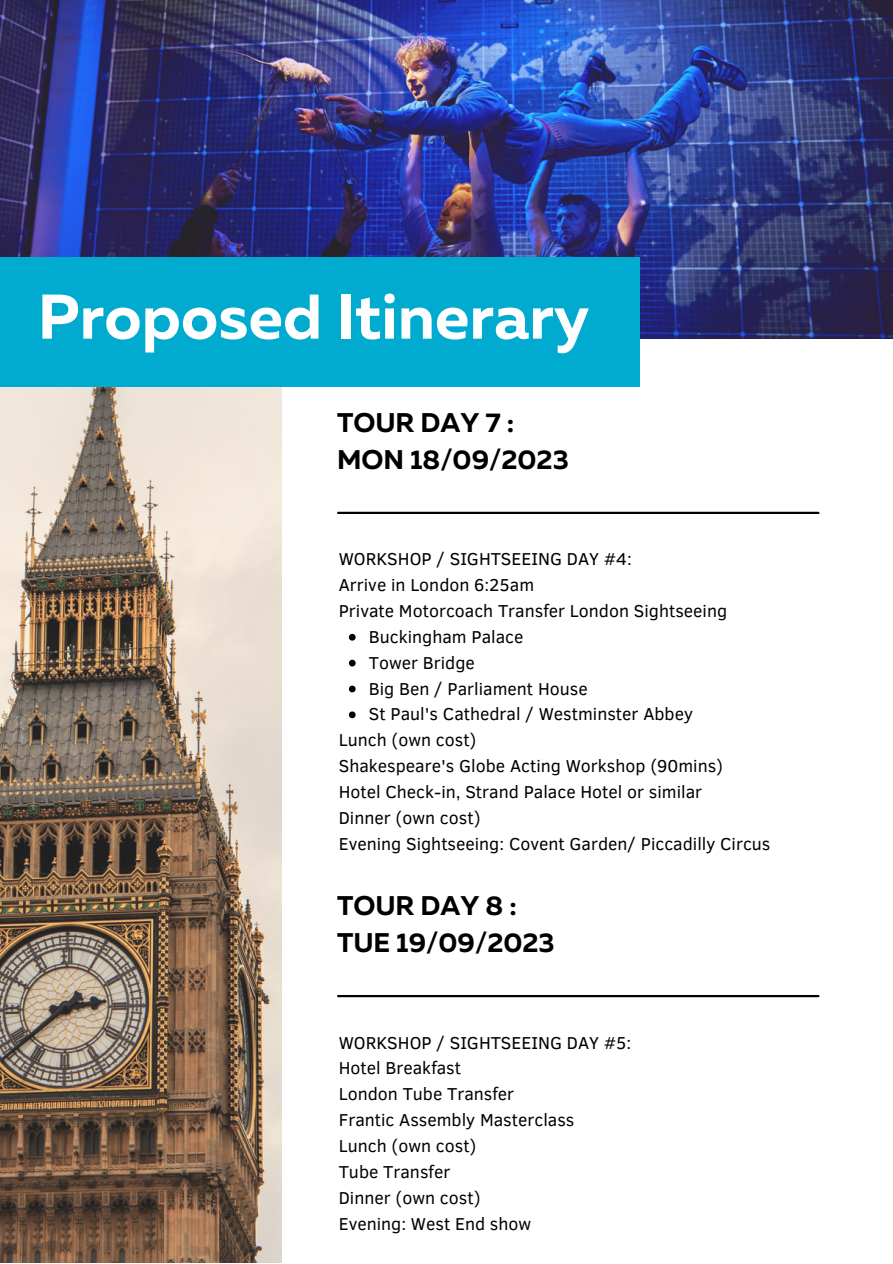
<style>
.page{position:relative;width:893px;height:1264px;background:#fff}
.page>*{position:absolute;margin:0;border:0;box-sizing:border-box;transform-origin:0 0}
.t1{font:700 63px "Muller";color:#fff}
.t2{font:700 27px/37px "Muller";color:#000}
.t3{font:17.7px/25.8px "Clear Sans";color:#000}
</style>
<div class="page">
<img style="left:0;top:0;width:892px;height:338px">
<div style="left:0;top:258px;width:640px;height:129px;background:#00abcf"></div>
<img style="left:0;top:387px;width:281px;height:875px">
<hr style="left:338px;top:512px;width:480px;height:2px;background:#000">
<svg style="left:349px;top:634px;width:6px;height:6px"></svg>
<svg style="left:349px;top:659px;width:6px;height:7px"></svg>
<svg style="left:349px;top:685px;width:6px;height:7px"></svg>
<svg style="left:349px;top:711px;width:6px;height:7px"></svg>
<hr style="left:338px;top:994px;width:480px;height:3px;background:#000">
<h1 class="t1" style="left:38px;top:290px;width:553px">Proposed Itinerary</h1>
<h2 class="t2" style="left:337px;top:406px;width:233px">TOUR DAY 7 :<br>MON 18/09/2023</h2>
<p class="t3" style="left:339px;top:545px;width:390px">WORKSHOP / SIGHTSEEING DAY #4:<br>Arrive in London 6:25am<br>Private Motorcoach Transfer London Sightseeing</p>
<p class="t3" style="left:369px;top:623px;width:325px">Buckingham Palace<br>Tower Bridge<br>Big Ben / Parliament House<br>St Paul's Cathedral / Westminster Abbey</p>
<p class="t3" style="left:339px;top:726px;width:433px">Lunch (own cost)<br>Shakespeare's Globe Acting Workshop (90mins)<br>Hotel Check-in, Strand Palace Hotel or similar<br>Dinner (own cost)<br>Evening Sightseeing: Covent Garden/ Piccadilly Circus</p>
<h2 class="t2" style="left:337px;top:889px;width:219px">TOUR DAY 8 :<br>TUE 19/09/2023</h2>
<p class="t3" style="left:339px;top:1028px;width:294px">WORKSHOP / SIGHTSEEING DAY #5:<br>Hotel Breakfast<br>London Tube Transfer<br>Frantic Assembly Masterclass<br>Lunch (own cost)<br>Tube Transfer<br>Dinner (own cost)<br>Evening: West End show</p>
</div>
